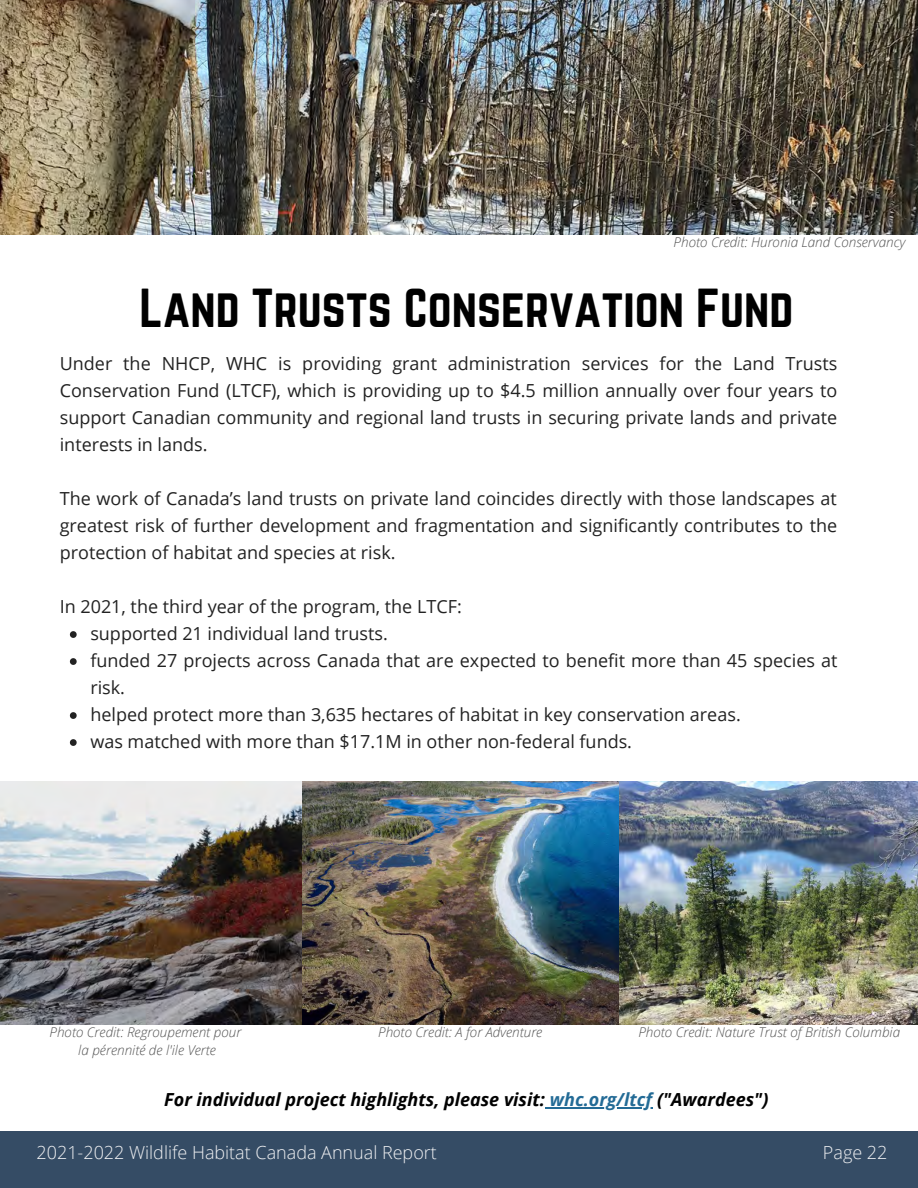
<style>
.page{position:relative;width:918px;height:1188px;background:#fff}
.page>*{position:absolute;margin:0;border:0;box-sizing:border-box;transform-origin:0 0}
.t1{font:48px "Norwester";color:#000}
.t2{font:18px/27px "Open Sans";color:#222;text-align:justify}
.t3{font:italic 700 18px "Open Sans";color:#000}
.t4{font:300 18px "Open Sans";color:#eff0f2}
.t5{font:italic 300 13.5px/18px "Open Sans";color:#545454;text-align:center}
.s1{color:#236b96}
</style>
<div class="page">
<img style="left:0;top:0;width:918px;height:235px">
<svg style="left:70px;top:631px;width:7px;height:7px"></svg>
<svg style="left:70px;top:658px;width:7px;height:7px"></svg>
<svg style="left:70px;top:712px;width:7px;height:7px"></svg>
<svg style="left:70px;top:739px;width:7px;height:7px"></svg>
<img style="left:0;top:781px;width:918px;height:243px">
<hr style="left:545px;top:1107px;width:107px;height:2px;background:#236b96">
<div style="left:0;top:1132px;width:918px;height:56px;background:#354c65"></div>
<p class="t5" style="left:674px;top:232px;width:234px">Photo Credit: Huronia Land Conservancy</p>
<h1 class="t1" style="left:140px;top:279px;width:655px">Land Trusts Conservation Fund</h1>
<p class="t2" style="left:60px;top:350px;width:779px">Under the NHCP, WHC is providing grant administration services for the Land Trusts Conservation Fund (LTCF), which is providing up to $4.5 million annually over four years to support Canadian community and regional land trusts in securing private lands and private interests in lands.</p>
<p class="t2" style="left:60px;top:485px;width:779px">The work of Canada’s land trusts on private land coincides directly with those landscapes at greatest risk of further development and fragmentation and significantly contributes to the protection of habitat and species at risk.</p>
<p class="t2" style="left:60px;top:593px;width:404px">In 2021, the third year of the program, the LTCF:</p>
<p class="t2" style="left:90px;top:620px;width:749px;text-align:left">supported 21 individual land trusts.<br>funded 27 projects across Canada that are expected to benefit more than 45 species at risk.<br>helped protect more than 3,635 hectares of habitat in key conservation areas.<br>was matched with more than $17.1M in other non-federal funds.</p>
<p class="t5" style="left:50px;top:1023px;width:193px">Photo Credit: Regroupement pour la pérennité de l'ile Verte</p>
<p class="t5" style="left:378px;top:1023px;width:166px">Photo Credit: A for Adventure</p>
<p class="t5" style="left:638px;top:1023px;width:263px">Photo Credit: Nature Trust of British Columbia</p>
<p class="t3" style="left:164px;top:1087px;width:606px">For individual project highlights, please visit: <span class="s1">whc.org/ltcf</span> ("Awardees")</p>
<p class="t4" style="left:37px;top:1140px;width:402px">2021-2022 Wildlife Habitat Canada Annual Report</p>
<p class="t4" style="left:823px;top:1140px;width:66px">Page 22</p>
</div>
